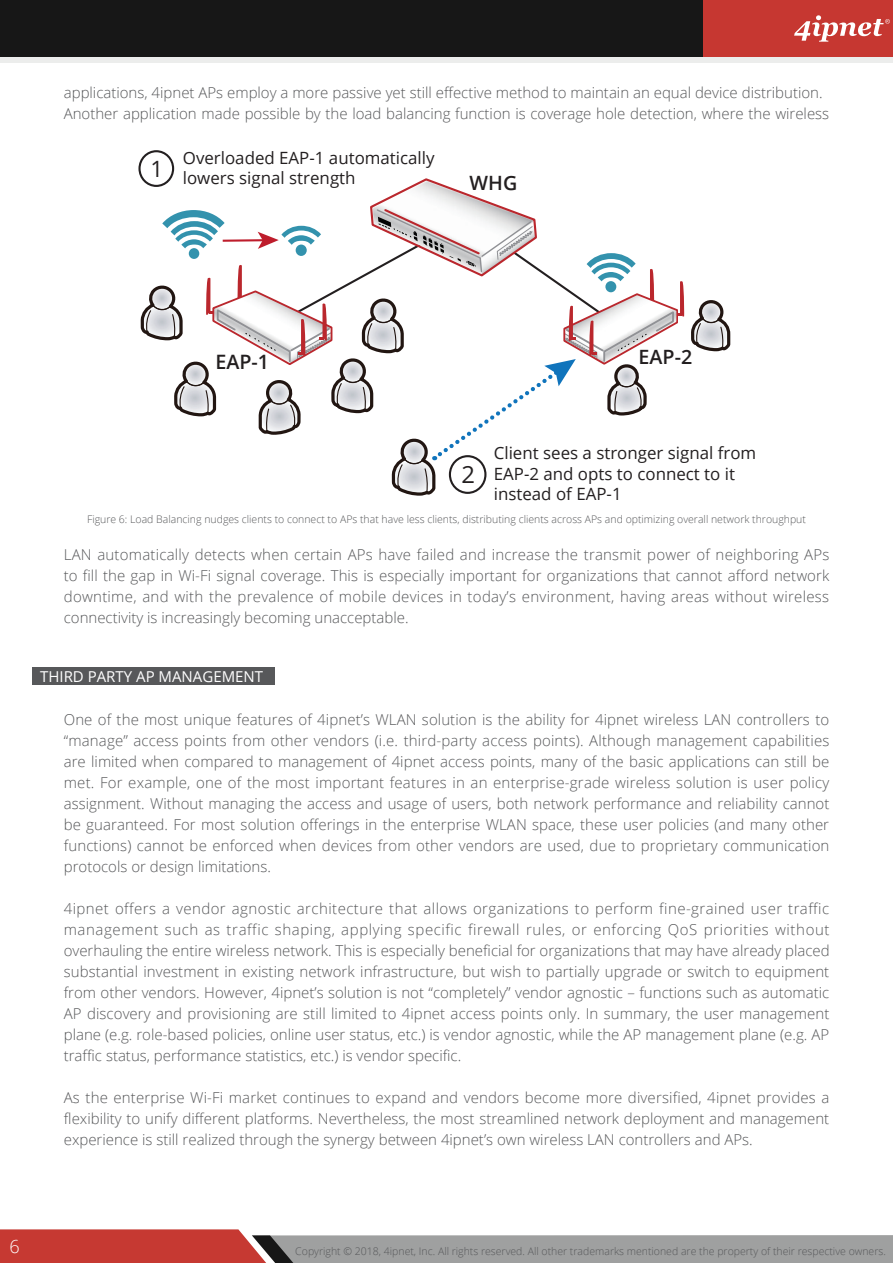
<style>
.page{position:relative;width:893px;height:1263px;background:#fff}
.page>*{position:absolute;margin:0;border:0;box-sizing:border-box;transform-origin:0 0}
.t1{font:23.7px "Open Sans";color:#231f20}
.t2{font:22.5px "Open Sans";color:#231f20}
.t3{font:600 19.8px "Open Sans";color:#231f20}
.t4{font:600 19.65px "Open Sans";color:#231f20}
.t5{font:300 18px "Open Sans";color:#fff}
.t6{font:16.95px/20.2px "Open Sans";color:#231f20}
.t7{font:300 15px/21px "Open Sans";color:#57585a;text-align:justify}
.t8{font:15px "Open Sans";color:#fff}
.t9{font:300 10.5px "Open Sans";color:#57585a}
</style>
<div class="page">
<div style="left:0;top:0;width:704px;height:57px;background:#171717"></div>
<svg style="left:0;top:1229px;width:893px;height:34px;background:#b58e8c"></svg>
<div style="left:704px;top:0;width:189px;height:57px;background:#c63731"></div>
<div style="left:0;top:57px;width:893px;height:6px;background:#ecedec"></div>
<svg style="left:794px;top:15px;width:96px;height:27px"></svg>
<div style="left:32px;top:668px;width:243px;height:17px;background:#57585a"></div>
<svg style="left:140px;top:177px;width:591px;height:319px"></svg>
<div style="left:140px;top:151px;width:33px;height:35px;background:#fff;border-radius:50%"></div>
<div style="left:138px;top:150px;width:36px;height:37px;border:2px solid #231f20;border-radius:50%"></div>
<div style="left:450px;top:456px;width:35px;height:37px;background:#fff;border-radius:50%"></div>
<div style="left:449px;top:455px;width:37px;height:39px;border:2px solid #231f20;border-radius:50%"></div>
<p class="t7" style="left:64px;top:82px;width:767px">applications, 4ipnet APs employ a more passive yet still effective method to maintain an equal device distribution.<br>Another application made possible by the load balancing function is coverage hole detection, where the wireless</p>
<h2 class="t2" style="left:150px;top:153px;width:14px">1</h2>
<p class="t6" style="left:183px;top:147px;width:253px">Overloaded EAP-1 automatically lowers signal strength</p>
<h3 class="t4" style="left:470px;top:169px;width:49px">WHG</h3>
<h3 class="t3" style="left:215px;top:348px;width:55px">EAP-1</h3>
<h3 class="t4" style="left:639px;top:344px;width:55px">EAP-2</h3>
<p class="t6" style="left:494px;top:443px;width:264px">Client sees a stronger signal from<br>EAP-2 and opts to connect to it instead of EAP-1</p>
<p class="t9" style="left:87px;top:512px;width:720px">Figure 6: Load Balancing nudges clients to connect to APs that have less clients, distributing clients across APs and optimizing overall network throughput</p>
<h1 class="t1" style="left:461px;top:458px;width:15px">2</h1>
<p class="t7" style="left:64px;top:544px;width:767px">LAN automatically detects when certain APs have failed and increase the transmit power of neighboring APs to fill the gap in Wi-Fi signal coverage. This is especially important for organizations that cannot afford network downtime, and with the prevalence of mobile devices in today’s environment, having areas without wireless connectivity is increasingly becoming unacceptable.</p>
<p class="t8" style="left:40px;top:666px;width:225px">THIRD PARTY AP MANAGEMENT</p>
<p class="t7" style="left:64px;top:708px;width:767px">One of the most unique features of 4ipnet’s WLAN solution is the ability for 4ipnet wireless LAN controllers to “manage” access points from other vendors (i.e. third-party access points). Although management capabilities are limited when compared to management of 4ipnet access points, many of the basic applications can still be met. For example, one of the most important features in an enterprise-grade wireless solution is user policy assignment. Without managing the access and usage of users, both network performance and reliability cannot be guaranteed. For most solution offerings in the enterprise WLAN space, these user policies (and many other functions) cannot be enforced when devices from other vendors are used, due to proprietary communication protocols or design limitations.</p>
<p class="t7" style="left:64px;top:897px;width:767px">4ipnet offers a vendor agnostic architecture that allows organizations to perform fine-grained user traffic management such as traffic shaping, applying specific firewall rules, or enforcing QoS priorities without overhauling the entire wireless network. This is especially beneficial for organizations that may have already placed substantial investment in existing network infrastructure, but wish to partially upgrade or switch to equipment from other vendors. However, 4ipnet’s solution is not “completely” vendor agnostic – functions such as automatic AP discovery and provisioning are still limited to 4ipnet access points only. In summary, the user management plane (e.g. role-based policies, online user status, etc.) is vendor agnostic, while the AP management plane (e.g. AP traffic status, performance statistics, etc.) is vendor specific.</p>
<p class="t7" style="left:64px;top:1086px;width:767px">As the enterprise Wi-Fi market continues to expand and vendors become more diversified, 4ipnet provides a flexibility to unify different platforms. Nevertheless, the most streamlined network deployment and management experience is still realized through the synergy between 4ipnet’s own wireless LAN controllers and APs.</p>
<p class="t5" style="left:10px;top:1234px;width:12px">6</p>
<p class="t9" style="left:295px;top:1244px;width:592px">Copyright © 2018, 4ipnet, Inc. All rights reserved. All other trademarks mentioned are the property of their respective owners.</p>
</div>
